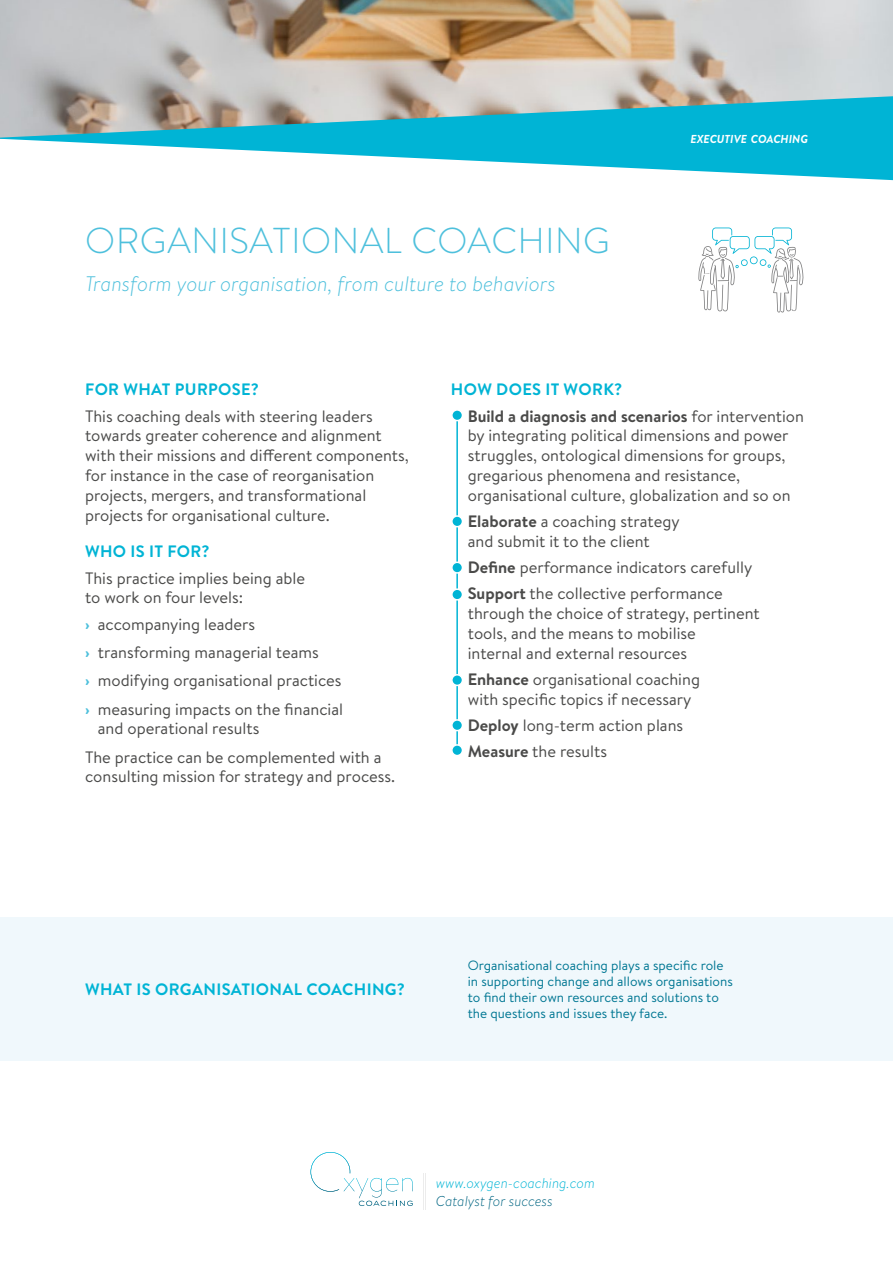
<style>
.page{position:relative;width:893px;height:1263px;background:#fff}
.page>*{position:absolute;margin:0;border:0;box-sizing:border-box;transform-origin:0 0}
.t1{font:300 36px "Brandon Text";letter-spacing:.02em;color:#4ec0dc}
.t2{font:italic 300 21px "Brandon Text";color:#4ec0dc}
.t3{font:16.5px/19.8px "Brandon Text";color:#4a4a49}
.t4{font:700 16.5px/26.2px "Brandon Text";color:#4a4a49}
.t5{font:700 16.5px "Brandon Text";letter-spacing:.02em;color:#00b4d5}
.t6{font:italic 300 14.25px "Brandon Text";color:#00b4d5}
.t7{font:italic 300 14.25px "Brandon Text";color:#006582}
.t8{font:13.5px/16.2px "Brandon Text";color:#007793}
.t9{font:italic 700 11.55px "Brandon Text";color:#fff}
.s1{font-weight:700;color:#4ec0dc}
.s2{color:#00b4d5}
.s3{font-weight:400}
.s4{font-weight:700}
</style>
<div class="page">
<hr style="left:423px;top:1173px;width:1px;height:37px;background:#ececec">
<hr style="left:425px;top:1173px;width:1px;height:37px;background:#ececec">
<svg style="left:311px;top:1152px;width:102px;height:54px"></svg>
<img style="left:0;top:0;width:893px;height:96px">
<svg style="left:0;top:96px;width:893px;height:84px"></svg>
<svg style="left:698px;top:228px;width:106px;height:84px"></svg>
<hr style="left:456px;top:416px;width:2px;height:335px;background:#00b4d5">
<div style="left:452px;top:410px;width:10px;height:11px;background:#00b4d5;border-radius:50%"></div>
<div style="left:451px;top:409px;width:12px;height:12px;border:2px solid #fff;border-radius:50%"></div>
<div style="left:452px;top:516px;width:10px;height:11px;background:#00b4d5;border-radius:50%"></div>
<div style="left:451px;top:515px;width:12px;height:12px;border:2px solid #fff;border-radius:50%"></div>
<div style="left:452px;top:562px;width:10px;height:11px;background:#00b4d5;border-radius:50%"></div>
<div style="left:451px;top:561px;width:12px;height:13px;border:2px solid #fff;border-radius:50%"></div>
<div style="left:452px;top:589px;width:10px;height:11px;background:#00b4d5;border-radius:50%"></div>
<div style="left:451px;top:588px;width:12px;height:13px;border:2px solid #fff;border-radius:50%"></div>
<div style="left:452px;top:720px;width:10px;height:10px;background:#00b4d5;border-radius:50%"></div>
<div style="left:451px;top:719px;width:12px;height:12px;border:2px solid #fff;border-radius:50%"></div>
<div style="left:452px;top:745px;width:10px;height:10px;background:#00b4d5;border-radius:50%"></div>
<div style="left:451px;top:744px;width:12px;height:12px;border:2px solid #fff;border-radius:50%"></div>
<div style="left:452px;top:675px;width:10px;height:10px;background:#00b4d5;border-radius:50%"></div>
<div style="left:451px;top:674px;width:12px;height:12px;border:2px solid #fff;border-radius:50%"></div>
<div style="left:0;top:917px;width:893px;height:144px;background:#f0f8fc"></div>
<h1 class="t1" style="left:85px;top:216px;width:526px">ORGANISATIONAL COACHING</h1>
<p class="t2" style="left:85px;top:269px;width:472px">Transform your organisation, from culture to behaviors</p>
<p class="t9" style="left:691px;top:131px;width:119px">EXECUTIVE COACHING</p>
<p class="t5" style="left:85px;top:378px;width:176px">FOR WHAT PURPOSE?</p>
<p class="t3" style="left:85px;top:405px;width:325px">This coaching deals with steering leaders towards greater coherence and alignment with their missions and different components, for instance in the case of reorganisation projects, mergers, and transformational projects for organisational culture.</p>
<p class="t5" style="left:85px;top:540px;width:126px">WHO IS IT FOR?</p>
<p class="t3" style="left:85px;top:567px;width:222px">This practice implies being able to work on four levels:</p>
<p class="t3" style="left:85px;top:609px;width:260px;line-height:28.3px"><span class="s1">›</span> accompanying leaders<br><span class="s1">›</span> transforming managerial teams<br><span class="s1">›</span> modifying organisational practices <span class="s1">›</span> measuring impacts on the financial</p>
<p class="t3" style="left:85px;top:714px;width:298px;line-height:28.3px;text-indent:13px">and operational results<br>The practice can be complemented with a</p>
<p class="t3" style="left:85px;top:766px;width:312px">consulting mission for strategy and process.</p>
<p class="t4" style="left:468px;top:376px;width:338px;text-indent:-17px"><span class="s2">HOW DOES IT WORK?<br></span>Build a diagnosis and scenarios <span class="s3">for intervention</span></p>
<p class="t3" style="left:468px;top:425px;width:324px">by integrating political dimensions and power struggles, ontological dimensions for groups, gregarious phenomena and resistance, organisational culture, globalization and so on</p>
<p class="t3" style="left:468px;top:511px;width:213px"><span class="s4">Elaborate</span> a coaching strategy and submit it to the client</p>
<p class="t3" style="left:468px;top:554px;width:286px;line-height:26.2px"><span class="s4">Define</span> performance indicators carefully<br><span class="s4">Support</span> the collective performance</p>
<p class="t3" style="left:468px;top:603px;width:294px">through the choice of strategy, pertinent tools, and the means to mobilise<br>internal and external resources</p>
<p class="t3" style="left:468px;top:669px;width:234px"><span class="s4">Enhance</span> organisational coaching with specific topics if necessary</p>
<p class="t3" style="left:468px;top:711px;width:217px;line-height:26.2px"><span class="s4">Deploy</span> long-term action plans<br><span class="s4">Measure</span> the results</p>
<p class="t5" style="left:85px;top:978px;width:322px">WHAT IS ORGANISATIONAL COACHING?</p>
<p class="t8" style="left:468px;top:956px;width:267px">Organisational coaching plays a specific role in supporting change and allows organisations to find their own resources and solutions to the questions and issues they face.</p>
<p class="t6" style="left:436px;top:1173px;width:160px">www.oxygen-coaching.com</p>
<p class="t7" style="left:436px;top:1191px;width:118px">Catalyst for success</p>
</div>
